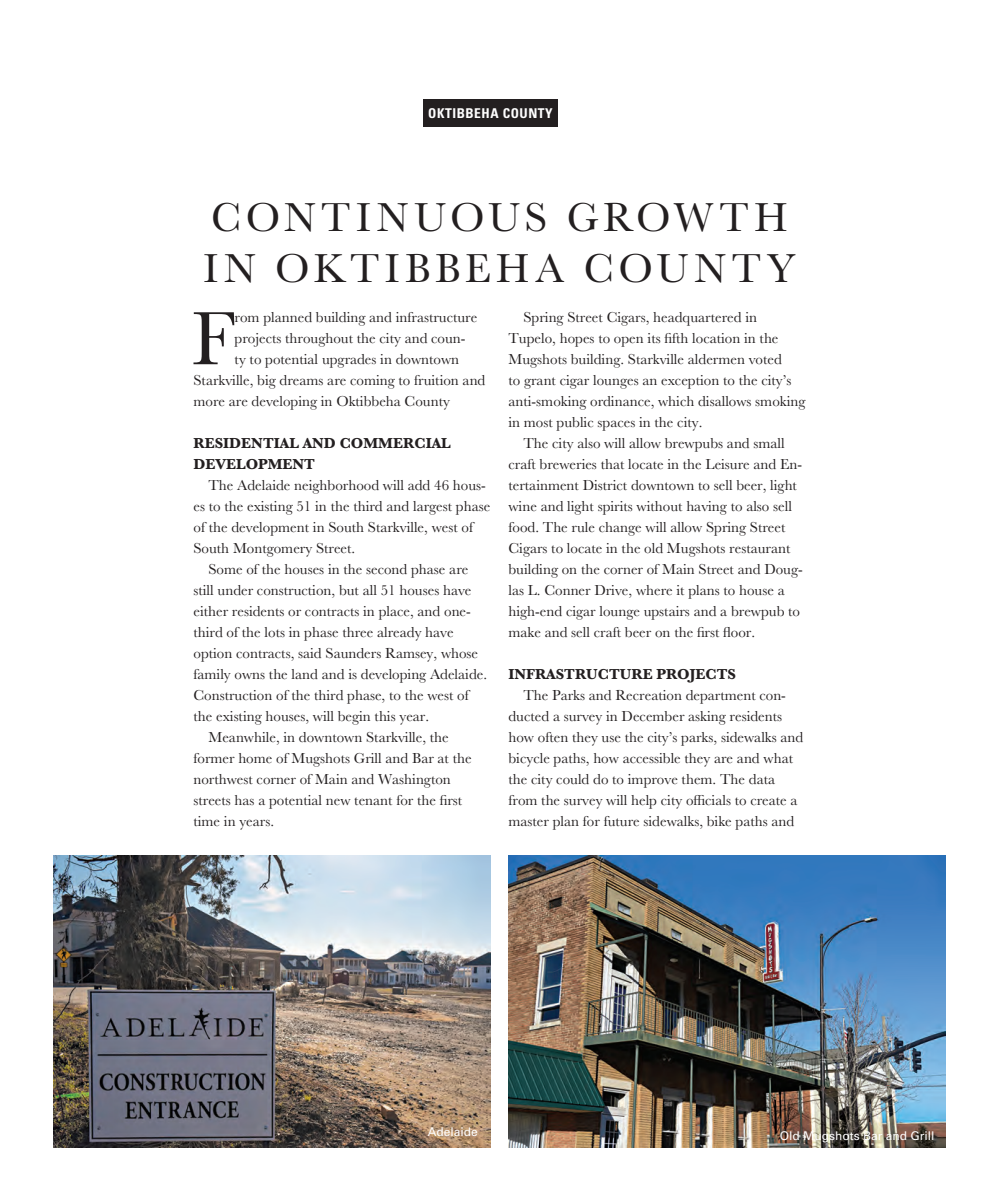
<style>
.page{position:relative;width:999px;height:1202px;background:#fff}
.page>*{position:absolute;margin:0;border:0;box-sizing:border-box;transform-origin:0 0}
.t1{font:78.45px "Baskerville";color:#231f20}
.t2{font:42px/50.4px "Baskerville";letter-spacing:.115em;color:#231f20}
.t3{font:15px/21px "Baskerville";color:#231f20}
.t4{font:700 15px/21px "Baskerville";color:#231f20}
.t5{font:700 condensed 13.5px "Univers";letter-spacing:.04em;color:#fff}
.t6{font:12px "Univers";color:#fff}
</style>
<div class="page">
<div style="left:423px;top:99px;width:135px;height:27px;background:#231f20"></div>
<img style="left:54px;top:856px;width:437px;height:292px">
<img style="left:508px;top:856px;width:437px;height:292px">
<p class="t5" style="left:428px;top:105px;width:126px">OKTIBBEHA COUNTY</p>
<h2 class="t2" style="left:203px;top:193px;width:594px">CONTINUOUS GROWTH<br>IN OKTIBBEHA COUNTY</h2>
<h1 class="t1" style="left:191px;top:289px;width:45px">F</h1>
<p class="t3" style="left:235px;top:307px;width:244px">rom planned building and infrastructure</p>
<p class="t3" style="left:235px;top:328px;width:232px">projects throughout the city and coun-</p>
<p class="t3" style="left:235px;top:349px;width:226px">ty to potential upgrades in downtown</p>
<p class="t3" style="left:194px;top:370px;width:293px">Starkville, big dreams are coming to fruition and</p>
<p class="t3" style="left:194px;top:391px;width:258px">more are developing in Oktibbeha County</p>
<p class="t4" style="left:194px;top:433px;width:259px">RESIDENTIAL AND COMMERCIAL<br>DEVELOPMENT</p>
<p class="t3" style="left:194px;top:475px;width:298px;text-indent:15px">The Adelaide neighborhood will add 46 hous&shy;es to the existing 51 in the third and largest phase of the development in South Starkville, west of South Montgomery Street.</p>
<p class="t3" style="left:209px;top:559px;width:261px">Some of the houses in the second phase are</p>
<p class="t3" style="left:194px;top:580px;width:280px">still under construction, but all 51 houses have</p>
<p class="t3" style="left:194px;top:601px;width:279px">either residents or contracts in place, and one-</p>
<p class="t3" style="left:194px;top:622px;width:262px">third of the lots in phase three already have</p>
<p class="t3" style="left:194px;top:643px;width:286px">option contracts, said Saunders Ramsey, whose</p>
<p class="t3" style="left:194px;top:664px;width:295px">family owns the land and is developing Adelaide.</p>
<p class="t3" style="left:194px;top:685px;width:277px">Construction of the third phase, to the west of</p>
<p class="t3" style="left:194px;top:706px;width:237px">the existing houses, will begin this year.</p>
<p class="t3" style="left:209px;top:727px;width:242px">Meanwhile, in downtown Starkville, the</p>
<p class="t3" style="left:194px;top:748px;width:280px">former home of Mugshots Grill and Bar at the</p>
<p class="t3" style="left:194px;top:769px;width:259px">northwest corner of Main and Washington</p>
<p class="t3" style="left:194px;top:790px;width:270px">streets has a potential new tenant for the first</p>
<p class="t3" style="left:194px;top:811px;width:82px">time in years.</p>
<p class="t3" style="left:509px;top:307px;width:298px;text-indent:15px">Spring Street Cigars, headquartered in Tupelo, hopes to open its fifth location in the Mugshots building. Starkville aldermen voted<br>to grant cigar lounges an exception to the city’s anti-smoking ordinance, which disallows smoking in most public spaces in the city.</p>
<p class="t3" style="left:509px;top:433px;width:296px;text-indent:15px">The city also will allow brewpubs and small craft breweries that locate in the Leisure and En&shy;tertainment District downtown to sell beer, light wine and light spirits without having to also sell food. The rule change will allow Spring Street Cigars to locate in the old Mugshots restaurant building on the corner of Main Street and Doug&shy;las L. Conner Drive, where it plans to house a high-end cigar lounge upstairs and a brewpub to make and sell craft beer on the first floor.</p>
<p class="t4" style="left:509px;top:664px;width:229px">INFRASTRUCTURE PROJECTS</p>
<p class="t3" style="left:509px;top:685px;width:296px;text-indent:15px">The Parks and Recreation department con&shy;ducted a survey in December asking residents how often they use the city’s parks, sidewalks and bicycle paths, how accessible they are and what the city could do to improve them. The data from the survey will help city officials to create a master plan for future sidewalks, bike paths and</p>
<p class="t6" style="left:428px;top:1123px;width:52px">Adelaide</p>
<p class="t6" style="left:780px;top:1128px;width:156px">Old Mugshots Bar and Grill</p>
</div>
